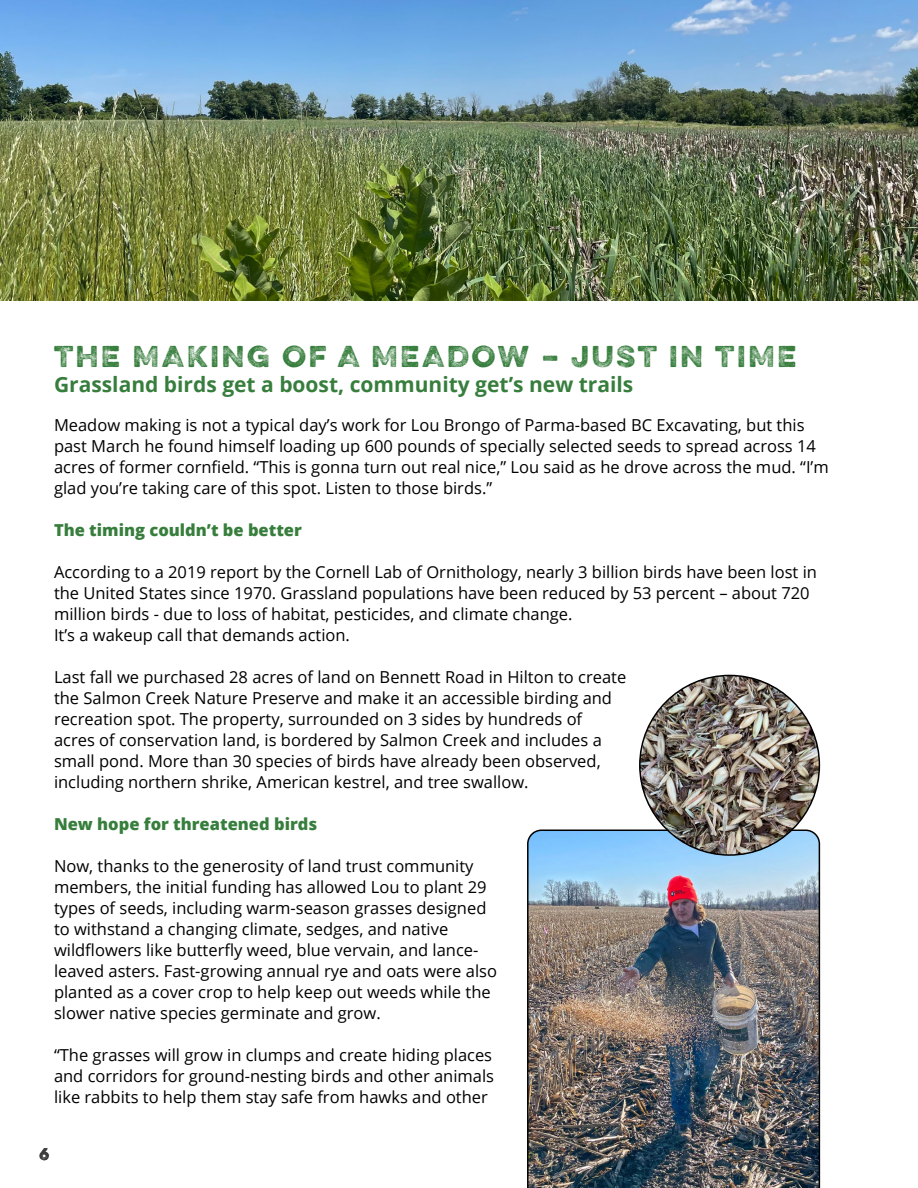
<style>
.page{position:relative;width:918px;height:1188px;background:#fff}
.page>*{position:absolute;margin:0;border:0;box-sizing:border-box;transform-origin:0 0}
.t1{font:300 27px "Eveleth";letter-spacing:.1em;color:#377e3d}
.t2{font:700 21px "Open Sans";color:#377e3d}
.t3{font:16.5px/21px "Open Sans";color:#000}
.t4{font:800 16.5px "Open Sans";color:#377e3d}
.t5{font:300 15px "Eveleth";color:#000}
</style>
<div class="page">
<img style="left:0;top:0;width:918px;height:301px">
<img style="left:527px;top:830px;width:293px;height:358px">
<img style="left:640px;top:675px;width:179px;height:180px;border-radius:90px">
<h1 class="t1" style="left:54px;top:335px;width:744px">THE MAKING OF A MEADOW – JUST IN TIME</h1>
<p class="t2" style="left:54px;top:370px;width:581px">Grassland birds get a boost, community get’s new trails</p>
<p class="t3" style="left:54px;top:414px;width:776px">Meadow making is not a typical day’s work for Lou Brongo of Parma-based BC Excavating, but this past March he found himself loading up 600 pounds of specially selected seeds to spread across 14 acres of former cornfield. “This is gonna turn out real nice,” Lou said as he drove across the mud. “I’m glad you’re taking care of this spot. Listen to those birds.”</p>
<p class="t4" style="left:54px;top:518px;width:249px">The timing couldn’t be better</p>
<p class="t3" style="left:54px;top:561px;width:764px">According to a 2019 report by the Cornell Lab of Ornithology, nearly 3 billion birds have been lost in the United States since 1970. Grassland populations have been reduced by 53 percent – about 720 million birds - due to loss of habitat, pesticides, and climate change.<br>It’s a wakeup call that demands action.</p>
<p class="t3" style="left:54px;top:666px;width:574px">Last fall we purchased 28 acres of land on Bennett Road in Hilton to create the Salmon Creek Nature Preserve and make it an accessible birding and recreation spot. The property, surrounded on 3 sides by hundreds of acres of conservation land, is bordered by Salmon Creek and includes a small pond. More than 30 species of birds have already been observed, including northern shrike, American kestrel, and tree swallow.</p>
<p class="t4" style="left:54px;top:812px;width:265px">New hope for threatened birds</p>
<p class="t3" style="left:54px;top:855px;width:445px">Now, thanks to the generosity of land trust community members, the initial funding has allowed Lou to plant 29 types of seeds, including warm-season grasses designed to withstand a changing climate, sedges, and native wildflowers like butterfly weed, blue vervain, and lance&shy;leaved asters. Fast-growing annual rye and oats were also planted as a cover crop to help keep out weeds while the slower native species germinate and grow.</p>
<p class="t3" style="left:54px;top:1044px;width:442px;text-align:justify">“The grasses will grow in clumps and create hiding places and corridors for ground-nesting birds and other animals like rabbits to help them stay safe from hawks and other</p>
<p class="t5" style="left:40px;top:1142px;width:11px">6</p>
</div>
